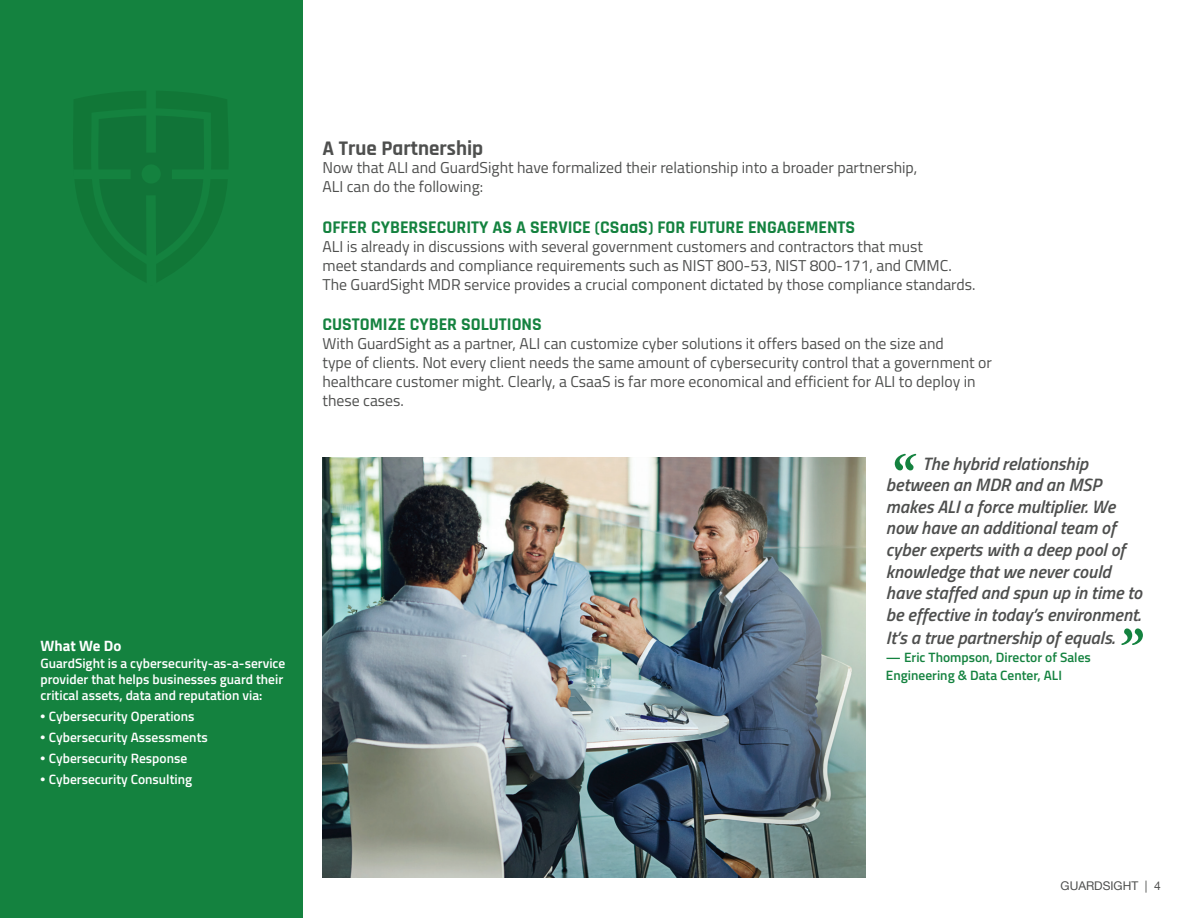
<style>
.page{position:relative;width:1188px;height:918px;background:#fff}
.page>*{position:absolute;margin:0;border:0;box-sizing:border-box;transform-origin:0 0}
.t1{font:italic 600 69px "Adobe Caslon Pro";color:#14823f}
.t2{font:700 21px "Rajdhani";color:#4e4f4e}
.t3{font:italic 600 18px/21.6px "Titillium Web";color:#4e4f4e}
.t4{font:700 18px "Rajdhani";color:#14823f}
.t5{font:15.75px/18.9px "Titillium Web";color:#4e4f4e}
.t6{font:700 15px "Titillium Web";color:#fff}
.t7{font:600 13.5px/16.2px "Titillium Web";color:#fff}
.t8{font:600 13.5px/18px "Titillium Web";color:#14823f}
.t9{font:12px "Helvetica Neue";color:#4e4f4e}
.s1{font-family:"Arial";font-weight:700}
</style>
<div class="page">
<div style="left:0;top:0;width:302px;height:918px;background:#14823f"></div>
<svg style="left:73px;top:91px;width:155px;height:191px"></svg>
<div style="left:142px;top:164px;width:19px;height:20px;background:#14823f;border-radius:50%"></div>
<img style="left:322px;top:457px;width:544px;height:421px">
<p class="t6" style="left:40px;top:635px;width:82px">What We Do</p>
<p class="t7" style="left:40px;top:654px;width:246px">GuardSight is a cybersecurity-as-a-service provider that helps businesses guard their critical assets, data and reputation via:</p>
<p class="t7" style="left:40px;top:708px;width:155px"><span class="s1">•</span> Cybersecurity Operations</p>
<p class="t7" style="left:40px;top:729px;width:169px"><span class="s1">•</span> Cybersecurity Assessments</p>
<p class="t7" style="left:40px;top:750px;width:148px"><span class="s1">•</span> Cybersecurity Response</p>
<p class="t7" style="left:40px;top:771px;width:153px"><span class="s1">•</span> Cybersecurity Consulting</p>
<h2 class="t2" style="left:322px;top:135px;width:162px">A True Partnership</h2>
<p class="t5" style="left:322px;top:158px;width:596px">Now that ALI and GuardSight have formalized their relationship into a broader partnership,<br>ALI can do the following:</p>
<p class="t4" style="left:322px;top:216px;width:534px">OFFER CYBERSECURITY AS A SERVICE (CSaaS) FOR FUTURE ENGAGEMENTS</p>
<p class="t5" style="left:322px;top:236px;width:655px">ALI is already in discussions with several government customers and contractors that must<br>meet standards and compliance requirements such as NIST 800-53, NIST 800-171, and CMMC.<br>The GuardSight MDR service provides a crucial component dictated by those compliance standards.</p>
<p class="t4" style="left:322px;top:313px;width:221px">CUSTOMIZE CYBER SOLUTIONS</p>
<p class="t5" style="left:322px;top:333px;width:671px">With GuardSight as a partner, ALI can customize cyber solutions it offers based on the size and<br>type of clients. Not every client needs the same amount of cybersecurity control that a government or healthcare customer might. Clearly, a CsaaS is far more economical and efficient for ALI to deploy in these cases.</p>
<h1 class="t1" style="left:886px;top:437px;width:24px">“</h1>
<p class="t3" style="left:886px;top:452px;width:258px;text-indent:37px">The hybrid relationship between an MDR and an MSP makes ALI a force multiplier. We now have an additional team of cyber experts with a deep pool of knowledge that we never could have staffed and spun up in time to be effective in today’s environment.</p>
<p class="t3" style="left:886px;top:626px;width:230px">It’s a true partnership of equals.</p>
<h1 class="t1" style="left:1115px;top:612px;width:24px">”</h1>
<p class="t8" style="left:886px;top:648px;width:206px">— Eric Thompson, Director of Sales<br>Engineering &amp; Data Center, ALI</p>
<p class="t9" style="left:1061px;top:878px;width:102px">GUARDSIGHT | 4</p>
</div>
